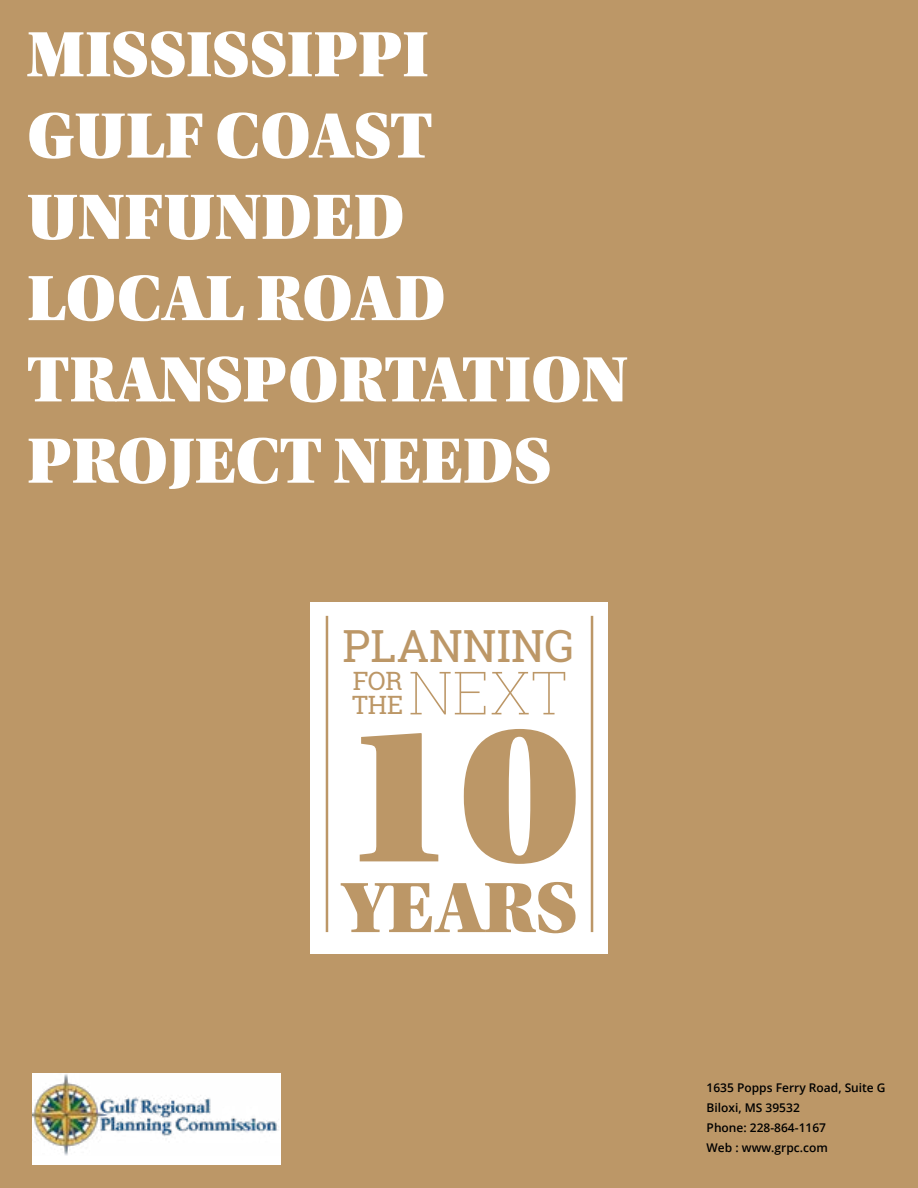
<style>
.page{position:relative;width:918px;height:1188px;background:#bc9767}
.page>*{position:absolute;margin:0;border:0;box-sizing:border-box;transform-origin:0 0}
.t1{font:205.35px "Utopia Std Black Headline";color:#bc9767}
.t2{font:75.3px "Utopia Std Black Headline";letter-spacing:.015em;color:#bc9767}
.t3{font:67.8px/81.3px "Utopia Std Black Headline";letter-spacing:.01em;color:#fff}
.t4{font:100 59.7px "Roboto Slab";color:#bc9767}
.t5{font:44.25px "Roboto Slab";color:#bc9767}
.t6{font:25.2px/24.9px "Roboto Slab";color:#bc9767}
.t7{font:600 12px/19.8px "Open Sans";color:#000}
</style>
<div class="page">
<div style="left:311px;top:603px;width:297px;height:351px;background:#fff"></div>
<hr style="left:326px;top:616px;width:2px;height:316px;background:#bc9767">
<hr style="left:591px;top:616px;width:2px;height:316px;background:#bc9767">
<div style="left:32px;top:1073px;width:249px;height:92px;background:#fff"></div>
<img style="left:32px;top:1074px;width:246px;height:82px">
<h3 class="t3" style="left:27px;top:15px;width:601px">MISSISSIPPI<br>GULF COAST<br>UNFUNDED<br>LOCAL ROAD<br>TRANSPORTATION<br>PROJECT NEEDS</h3>
<h3 class="t5" style="left:342px;top:616px;width:234px">PLANNING</h3>
<h3 class="t4" style="left:408px;top:652px;width:161px">NEXT</h3>
<h3 class="t6" style="left:352px;top:668px;width:53px">FOR<br>THE</h3>
<h1 class="t1" style="left:339px;top:687px;width:242px">10</h1>
<h2 class="t2" style="left:343px;top:868px;width:235px">YEARS</h2>
<p class="t7" style="left:707px;top:1078px;width:181px">1635 Popps Ferry Road, Suite G<br>Biloxi, MS 39532<br>Phone: 228-864-1167<br>Web : www.grpc.com</p>
</div>
